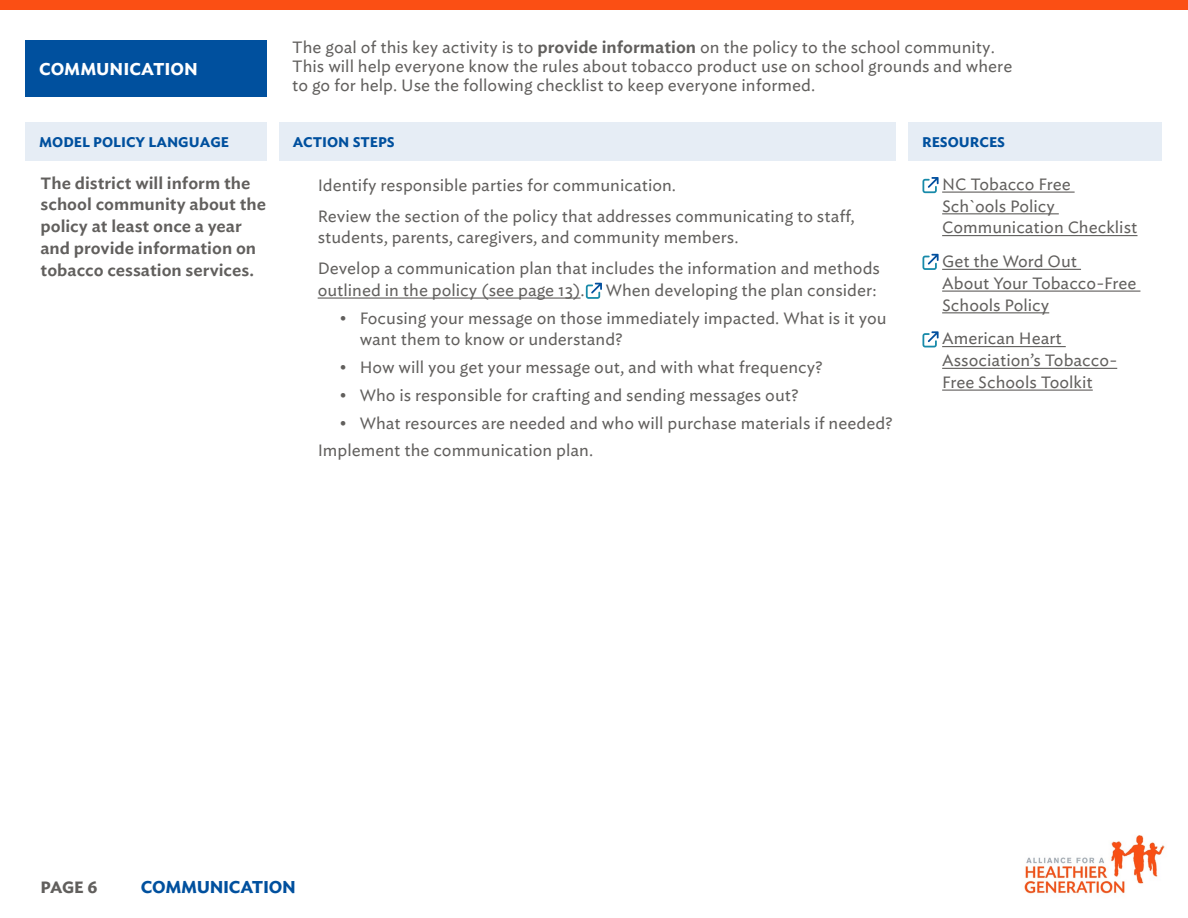
<style>
.page{position:relative;width:1188px;height:918px;background:#fff}
.page>*{position:absolute;margin:0;border:0;box-sizing:border-box;transform-origin:0 0}
.t1{font:700 16.5px "Ideal Sans S Sm";letter-spacing:-.02em;color:#00509e}
.t2{font:700 16.5px "Ideal Sans S Sm";color:#fff}
.t3{font:15.75px/21.8px "Ideal Sans S Sm";color:#615f5d}
.t4{font:600 15.75px/21.8px "Ideal Sans S Sm";color:#615f5d}
.t5{font:700 15.75px "Ideal Sans S Sm";color:#615f5d}
.t6{font:700 13.5px "Ideal Sans S Sm";color:#00509e}
.s1{font-weight:600}
</style>
<div class="page">
<div style="left:0;top:0;width:1188px;height:10px;background:#fb4f14"></div>
<img style="left:1024px;top:835px;width:141px;height:59px">
<div style="left:26px;top:122px;width:241px;height:39px;background:#e6edf5"></div>
<div style="left:279px;top:122px;width:617px;height:39px;background:#e6edf5"></div>
<div style="left:909px;top:122px;width:253px;height:39px;background:#e6edf5"></div>
<hr style="left:318px;top:297px;width:263px;height:2px;background:#615f5d">
<svg style="left:586px;top:283px;width:16px;height:16px"></svg>
<hr style="left:942px;top:192px;width:133px;height:1px;background:#615f5d">
<hr style="left:942px;top:213px;width:117px;height:1px;background:#615f5d">
<hr style="left:942px;top:235px;width:196px;height:1px;background:#615f5d">
<hr style="left:942px;top:269px;width:139px;height:1px;background:#615f5d">
<hr style="left:942px;top:291px;width:198px;height:1px;background:#615f5d">
<hr style="left:942px;top:312px;width:107px;height:1px;background:#615f5d">
<hr style="left:942px;top:346px;width:124px;height:1px;background:#615f5d">
<hr style="left:942px;top:368px;width:175px;height:1px;background:#615f5d">
<hr style="left:942px;top:390px;width:151px;height:1px;background:#615f5d">
<svg style="left:922px;top:177px;width:16px;height:16px"></svg>
<svg style="left:922px;top:254px;width:16px;height:16px"></svg>
<svg style="left:922px;top:331px;width:16px;height:16px"></svg>
<div style="left:26px;top:40px;width:241px;height:57px;background:#00509e"></div>
<p class="t2" style="left:39px;top:55px;width:160px">COMMUNICATION</p>
<p class="t3" style="left:292px;top:36px;width:722px;line-height:18.9px">The goal of this key activity is to <span class="s1">provide information</span> on the policy to the school community.<br>This will help everyone know the rules about tobacco product use on school grounds and where to go for help. Use the following checklist to keep everyone informed.</p>
<p class="t6" style="left:39px;top:134px;width:191px">MODEL POLICY LANGUAGE</p>
<p class="t6" style="left:293px;top:130px;width:103px">ACTION STEPS</p>
<p class="t6" style="left:922px;top:130px;width:85px">RESOURCES</p>
<p class="t4" style="left:40px;top:171px;width:227px">The district will inform the school community about the policy at least once a year and provide information on tobacco cessation services.</p>
<p class="t3" style="left:318px;top:168px;width:538px;line-height:30.8px">Identify responsible parties for communication.<br>Review the section of the policy that addresses communicating to staff,</p>
<p class="t3" style="left:942px;top:172px;width:197px">NC Tobacco Free<br>Sch`ools Policy<br>Communication Checklist</p>
<p class="t3" style="left:942px;top:249px;width:196px">Get the Word Out<br>About Your Tobacco-Free<br>Schools Policy</p>
<p class="t3" style="left:942px;top:326px;width:177px">American Heart<br>Association’s Tobacco-<br>Free Schools Toolkit</p>
<p class="t3" style="left:318px;top:221px;width:564px;line-height:30.8px">students, parents, caregivers, and community members.<br>Develop a communication plan that includes the information and methods</p>
<p class="t3" style="left:318px;top:278px;width:269px">outlined in the policy (see page 13).</p>
<p class="t3" style="left:606px;top:278px;width:272px">When developing the plan consider:</p>
<p class="t3" style="left:360px;top:306px;width:528px;text-indent:-20px">• Focusing your message on those immediately impacted. What is it you want them to know or understand?</p>
<p class="t3" style="left:339px;top:355px;width:485px">• How will you get your message out, and with what frequency?</p>
<p class="t3" style="left:339px;top:383px;width:461px">• Who is responsible for crafting and sending messages out?</p>
<p class="t3" style="left:318px;top:408px;width:577px;line-height:27.8px;text-indent:22px">• What resources are needed and who will purchase materials if needed?<br>Implement the communication plan.</p>
<p class="t5" style="left:40px;top:873px;width:59px">PAGE 6</p>
<p class="t1" style="left:141px;top:873px;width:156px">COMMUNICATION</p>
</div>
